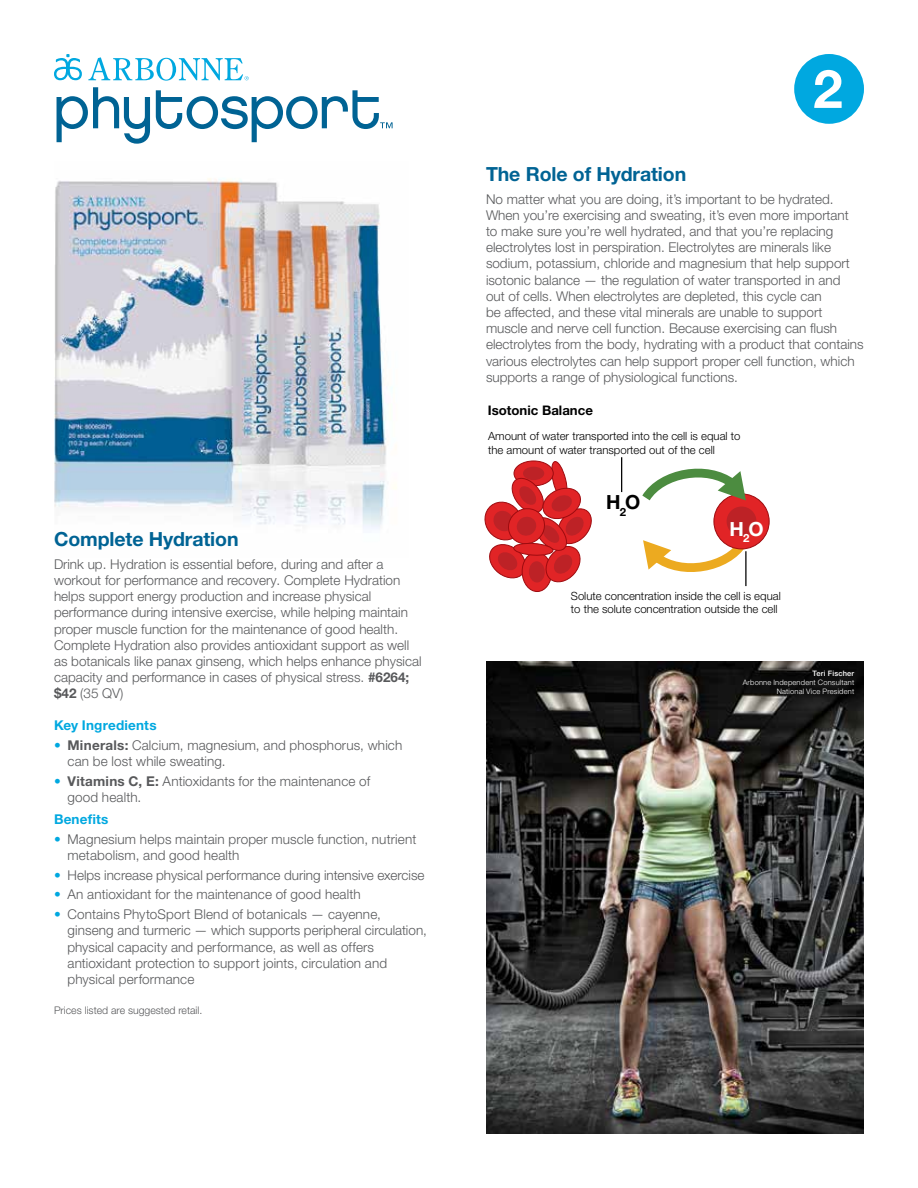
<style>
.page{position:relative;width:918px;height:1188px;background:#fff}
.page>*{position:absolute;margin:0;border:0;box-sizing:border-box;transform-origin:0 0}
.t1{font:700 53.25px "Helvetica Neue LT Pro";color:#fff}
.t2{font:700 19.5px "Helvetica Neue LT Pro";letter-spacing:-.005em;color:#006394}
.t3{font:700 19.5px "Helvetica Neue LT Pro";color:#000}
.t4{font:700 19.5px "Helvetica Neue LT Pro";color:#fff}
.t5{font:300 13.5px/16.2px "Helvetica Neue LT Pro";color:#58595b}
.t6{font:700 13.5px "Helvetica Neue LT Pro";letter-spacing:.015em;color:#00a8e0}
.t7{font:700 13.2px "Helvetica Neue LT Pro";color:#000}
.t8{font:300 11.4px/13.6px "Helvetica Neue LT Pro";color:#000}
.t9{font:300 10.5px "Helvetica Neue LT Pro";color:#58595b}
.t10{font:300 7.5px/9px "Helvetica Neue LT Pro";letter-spacing:.025em;color:#fff;text-align:right}
.t11{font:500 7.5px "Helvetica Neue LT Pro";letter-spacing:.025em;color:#fff}
.s1{font-weight:700}
.s2{font-weight:700;color:#00a8e0}
</style>
<div class="page">
<svg style="left:57px;top:87px;width:93px;height:57px"></svg>
<svg style="left:54px;top:54px;width:28px;height:26px"></svg>
<svg style="left:156px;top:90px;width:237px;height:52px"></svg>
<svg style="left:88px;top:57px;width:161px;height:24px"></svg>
<img style="left:54px;top:178px;width:343px;height:351px">
<div style="left:794px;top:54px;width:70px;height:70px;background:#00a8e0;border-radius:50%"></div>
<svg style="left:643px;top:531px;width:112px;height:41px"></svg>
<div style="left:714px;top:494px;width:55px;height:55px;background:#e12426;border-radius:50%"></div>
<div style="left:713px;top:493px;width:57px;height:56px;border:1px solid #9e0b0f;border-radius:50%"></div>
<div style="left:727px;top:506px;width:30px;height:30px;background:#bd2226;border-radius:50%"></div>
<svg style="left:522px;top:552px;width:30px;height:40px"></svg>
<div style="left:521px;top:552px;width:31px;height:40px;border:1px solid #9e0b0f;border-radius:50%"></div>
<svg style="left:484px;top:461px;width:108px;height:123px"></svg>
<svg style="left:642px;top:468px;width:104px;height:42px"></svg>
<hr style="left:745px;top:551px;width:2px;height:35px;background:#000">
<hr style="left:621px;top:457px;width:1px;height:35px;background:#000">
<img style="left:487px;top:662px;width:377px;height:472px">
<h2 class="t2" style="left:54px;top:527px;width:186px">Complete Hydration</h2>
<p class="t5" style="left:54px;top:556px;width:369px">Drink up. Hydration is essential before, during and after a workout for performance and recovery. Complete Hydration helps support energy production and increase physical performance during intensive exercise, while helping maintain proper muscle function for the maintenance of good health.<br>Complete Hydration also provides antioxidant support as well as botanicals like panax ginseng, which helps enhance physical capacity and performance in cases of physical stress. <span class="s1">#6264; $42</span> (35 QV)</p>
<p class="t6" style="left:54px;top:717px;width:104px">Key Ingredients</p>
<p class="t5" style="left:68px;top:737px;width:336px;text-indent:-14px"><span class="s2">•</span> <span class="s1">Minerals:</span> Calcium, magnesium, and phosphorus, which can be lost while sweating.</p>
<p class="t5" style="left:68px;top:773px;width:304px;text-indent:-14px"><span class="s2">•</span> <span class="s1">Vitamins C, E:</span> Antioxidants for the maintenance of good health.</p>
<p class="t6" style="left:54px;top:811px;width:56px">Benefits</p>
<p class="t5" style="left:68px;top:831px;width:350px;text-indent:-14px"><span class="s2">•</span> Magnesium helps maintain proper muscle function, nutrient metabolism, and good health</p>
<p class="t5" style="left:54px;top:867px;width:372px"><span class="s2">•</span> Helps increase physical performance during intensive exercise</p>
<p class="t5" style="left:54px;top:886px;width:308px"><span class="s2">•</span> An antioxidant for the maintenance of good health</p>
<p class="t5" style="left:68px;top:906px;width:361px;text-indent:-14px"><span class="s2">•</span> Contains PhytoSport Blend of botanicals — cayenne, ginseng and turmeric — which supports peripheral circulation, physical capacity and performance, as well as offers antioxidant protection to support joints, circulation and physical performance</p>
<p class="t9" style="left:54px;top:1003px;width:150px">Prices listed are suggested retail.</p>
<h1 class="t1" style="left:813px;top:55px;width:31px">2</h1>
<h2 class="t2" style="left:486px;top:161px;width:202px">The Role of Hydration</h2>
<p class="t5" style="left:486px;top:190px;width:379px">No matter what you are doing, it’s important to be hydrated.<br>When you’re exercising and sweating, it’s even more important to make sure you’re well hydrated, and that you’re replacing electrolytes lost in perspiration. Electrolytes are minerals like sodium, potassium, chloride and magnesium that help support isotonic balance — the regulation of water transported in and<br>out of cells. When electrolytes are depleted, this cycle can<br>be affected, and these vital minerals are unable to support muscle and nerve cell function. Because exercising can flush electrolytes from the body, hydrating with a product that contains various electrolytes can help support proper cell function, which supports a range of physiological functions.</p>
<p class="t7" style="left:488px;top:402px;width:107px">Isotonic Balance</p>
<p class="t8" style="left:488px;top:429px;width:254px">Amount of water transported into the cell is equal to the amount of water transported out of the cell</p>
<h2 class="t3" style="left:606px;top:490px;width:36px">H<sub>2</sub>O</h2>
<h2 class="t4" style="left:730px;top:517px;width:36px">H<sub>2</sub>O</h2>
<p class="t8" style="left:571px;top:589px;width:211px">Solute concentration inside the cell is equal to the solute concentration outside the cell</p>
<p class="t11" style="left:813px;top:669px;width:43px">Teri Fischer</p>
<p class="t10" style="left:743px;top:678px;width:113px">Arbonne Independent Consultant<br>National Vice President</p>
</div>
